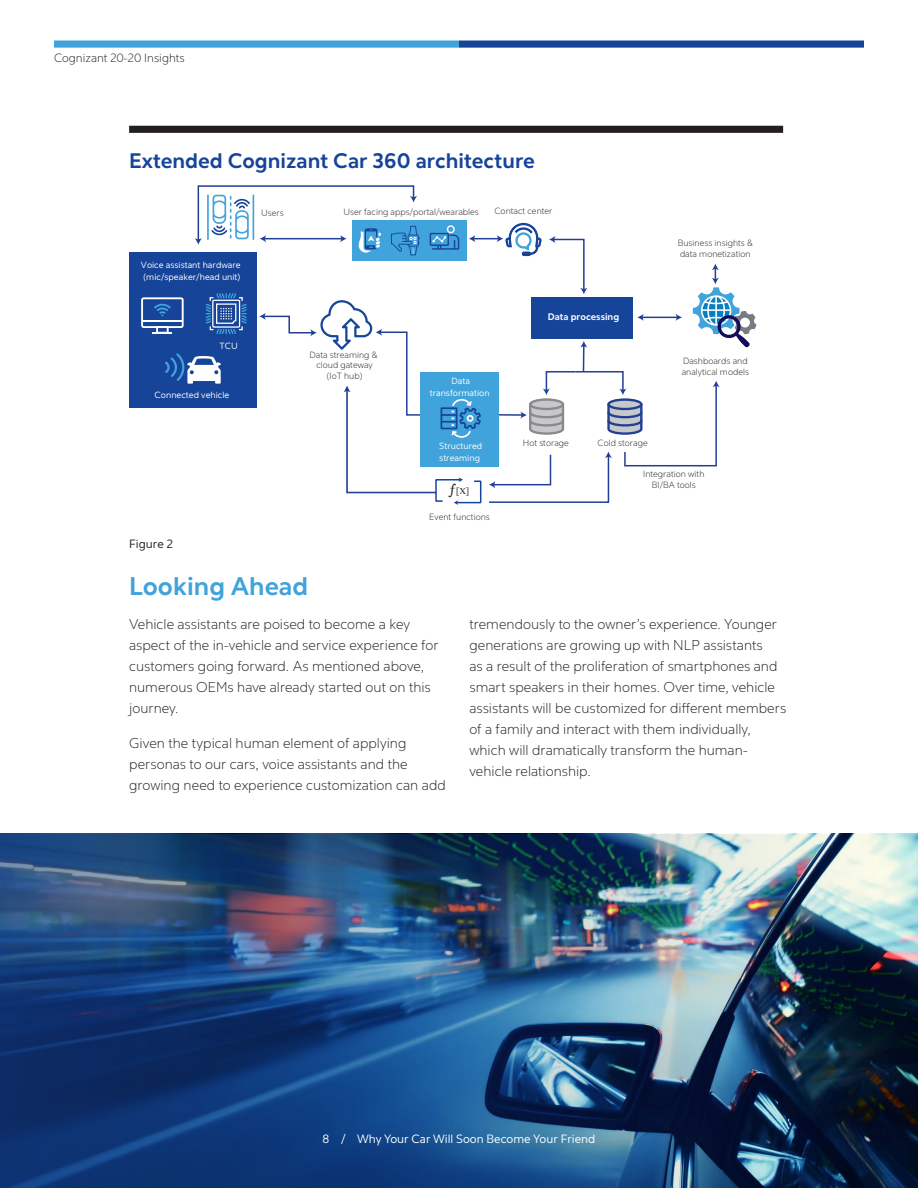
<style>
.page{position:relative;width:918px;height:1188px;background:#fff}
.page>*{position:absolute;margin:0;border:0;box-sizing:border-box;transform-origin:0 0}
.Heading_1_-_17_19{font:700 25.5px "Cognizant Sans";color:#40a3db}
.Chart_title_14_18{font:700 21px "Cognizant Sans";color:#164499}
.Body_9_5_14{font:300 14.25px/21px "Cognizant Sans";color:#231f20}
.Folio_Centered_8_10{font:12px "Cognizant Sans";color:#fff}
.t1{font:300 12px "Cognizant Sans";color:#231f20}
.Figure___8_11{font:12px "Cognizant Sans";color:#231f20}
.t2{font:700 9.45px "Cognizant Sans";color:#fff}
.t3{font:300 9px/10.8px "Cognizant Sans";color:#231f20;text-align:center}
.t4{font:9px/12px "Cognizant Sans";color:#fff}
</style>
<div class="page">
<img style="left:0;top:834px;width:918px;height:354px">
<div style="left:459px;top:40px;width:405px;height:8px;background:#164499"></div>
<div style="left:54px;top:40px;width:405px;height:8px;background:#40a3db"></div>
<div style="left:129px;top:126px;width:654px;height:7px;background:#231f20"></div>
<div style="left:129px;top:252px;width:128px;height:156px;background:#164499"></div>
<div style="left:531px;top:298px;width:102px;height:41px;background:#164499"></div>
<div style="left:352px;top:220px;width:114px;height:41px;background:#40a3db"></div>
<svg style="left:430px;top:225px;width:29px;height:25px"></svg>
<svg style="left:205px;top:293px;width:42px;height:41px"></svg>
<svg style="left:165px;top:353px;width:56px;height:31px"></svg>
<svg style="left:141px;top:297px;width:43px;height:37px"></svg>
<svg style="left:549px;top:236px;width:38px;height:58px"></svg>
<svg style="left:469px;top:222px;width:73px;height:34px"></svg>
<hr style="left:583px;top:346px;width:2px;height:26px;background:#233e95">
<svg style="left:580px;top:341px;width:7px;height:6px"></svg>
<svg style="left:489px;top:370px;width:231px;height:133px"></svg>
<hr style="left:642px;top:317px;width:36px;height:1px;background:#233e95">
<svg style="left:637px;top:314px;width:7px;height:7px"></svg>
<svg style="left:676px;top:314px;width:6px;height:7px"></svg>
<svg style="left:693px;top:264px;width:63px;height:83px"></svg>
<div style="left:420px;top:372px;width:79px;height:95px;background:#40a3db"></div>
<svg style="left:195px;top:185px;width:225px;height:70px"></svg>
<svg style="left:259px;top:300px;width:223px;height:205px"></svg>
<p class="t1" style="left:54px;top:51px;width:132px">Cognizant 20-20 Insights</p>
<p class="Chart_title_14_18" style="left:129px;top:147px;width:407px">Extended Cognizant Car 360 architecture</p>
<p class="t4" style="left:141px;top:259px;width:101px">Voice assistant hardware (mic/speaker/head unit)</p>
<p class="t4" style="left:220px;top:340px;width:20px">TCU</p>
<p class="t4" style="left:155px;top:389px;width:76px">Connected vehicle</p>
<p class="t3" style="left:261px;top:207px;width:24px">Users</p>
<p class="t3" style="left:343px;top:206px;width:137px">User facing apps/portal/wearables</p>
<p class="t3" style="left:494px;top:206px;width:60px">Contact center</p>
<p class="t2" style="left:548px;top:310px;width:73px">Data processing</p>
<p class="t3" style="left:310px;top:349px;width:70px">Data streaming &amp; cloud gateway (IoT hub)</p>
<p class="t4" style="left:430px;top:375px;width:62px;text-align:center">Data transformation</p>
<p class="t4" style="left:439px;top:440px;width:45px">Structured streaming</p>
<p class="t3" style="left:523px;top:438px;width:48px">Hot storage</p>
<p class="t3" style="left:597px;top:438px;width:52px">Cold storage</p>
<p class="t3" style="left:678px;top:237px;width:76px;text-align:left">Business insights &amp; data monetization</p>
<p class="t3" style="left:682px;top:356px;width:69px;text-align:left">Dashboards and analytical models</p>
<p class="t3" style="left:429px;top:512px;width:62px">Event functions</p>
<p class="t3" style="left:643px;top:469px;width:63px">Integration with<br>BI/BA tools</p>
<p class="Figure___8_11" style="left:129px;top:537px;width:45px">Figure 2</p>
<p class="Heading_1_-_17_19" style="left:129px;top:570px;width:181px">Looking Ahead</p>
<p class="Body_9_5_14" style="left:129px;top:614px;width:311px">Vehicle assistants are poised to become a key aspect of the in-vehicle and service experience for customers going forward. As mentioned above, numerous OEMs have already started out on this journey.</p>
<p class="Body_9_5_14" style="left:129px;top:733px;width:318px">Given the typical human element of applying personas to our cars, voice assistants and the growing need to experience customization can add</p>
<p class="Body_9_5_14" style="left:469px;top:614px;width:318px">tremendously to the owner’s experience. Younger generations are growing up with NLP assistants<br>as a result of the proliferation of smartphones and smart speakers in their homes. Over time, vehicle assistants will be customized for different members of a family and interact with them individually, which will dramatically transform the human&shy;vehicle relationship.</p>
<p class="Folio_Centered_8_10" style="left:323px;top:1132px;width:274px">8 / Why Your Car Will Soon Become Your Friend</p>
</div>
